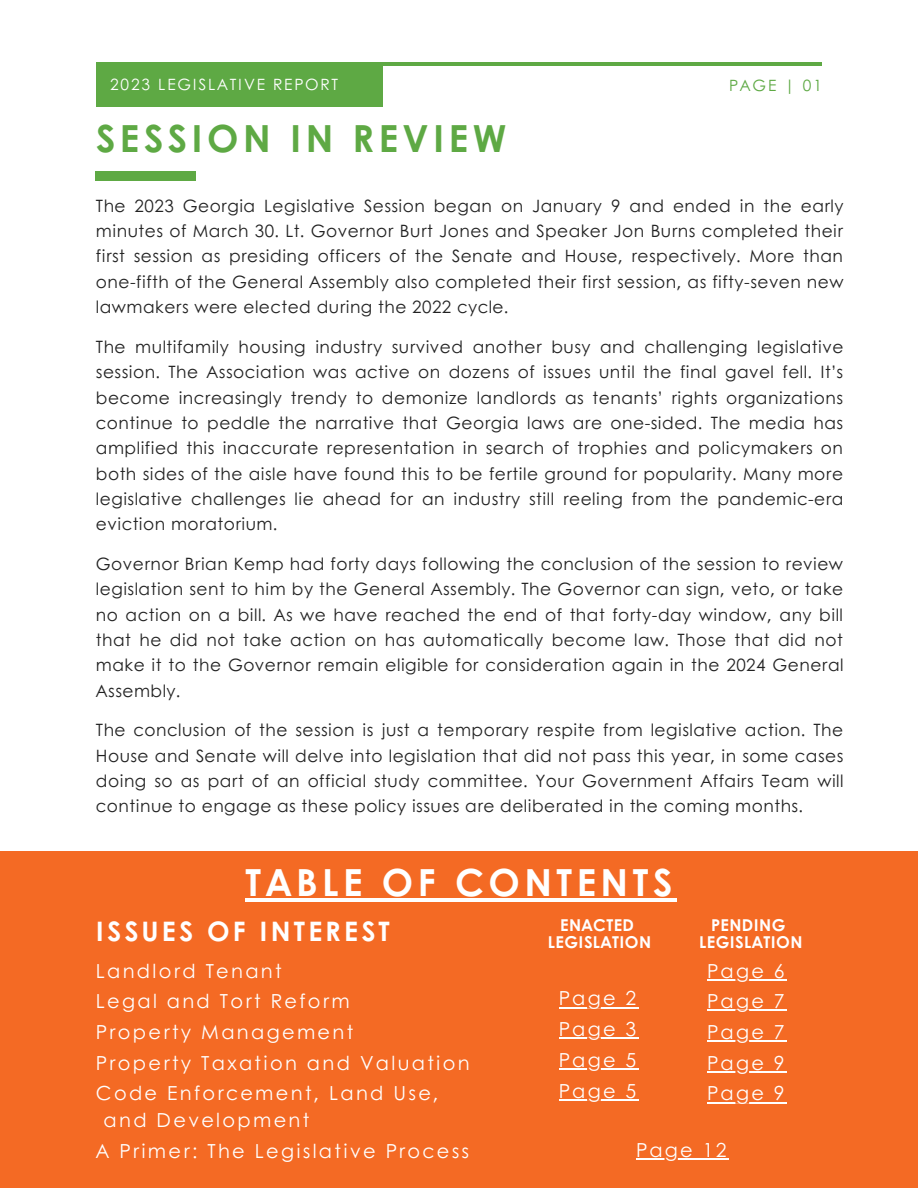
<style>
.page{position:relative;width:918px;height:1188px;background:#fff}
.page>*{position:absolute;margin:0;border:0;box-sizing:border-box;transform-origin:0 0}
.t1{font:700 37.35px "Century Gothic";letter-spacing:.12em;color:#5ea944}
.t2{font:700 37.35px "Century Gothic";letter-spacing:.12em;color:#fff}
.t3{font:700 26.85px "Century Gothic";letter-spacing:.12em;color:#fff}
.t4{font:19.35px "Century Gothic";letter-spacing:.12em;color:#fff}
.t5{font:16.95px/25.3px "Century Gothic";letter-spacing:.03em;color:#222;text-align:justify}
.t6{font:700 16.35px "Century Gothic";letter-spacing:.025em;color:#fff}
.t7{font:15.6px "Century Gothic";letter-spacing:.12em;color:#fff}
.t8{font:15.6px "Century Gothic";letter-spacing:.12em;color:#5ea944}
</style>
<div class="page">
<hr style="left:96px;top:62px;width:726px;height:4px;background:#5ea944">
<div style="left:96px;top:62px;width:287px;height:44px;background:#5ea944"></div>
<div style="left:96px;top:171px;width:100px;height:9px;background:#5ea944"></div>
<div style="left:0;top:851px;width:918px;height:337px;background:#f46a24"></div>
<hr style="left:246px;top:898px;width:431px;height:4px;background:#fff">
<hr style="left:559px;top:1007px;width:80px;height:2px;background:#fff">
<hr style="left:559px;top:1037px;width:80px;height:2px;background:#fff">
<hr style="left:559px;top:1068px;width:80px;height:2px;background:#fff">
<hr style="left:559px;top:1099px;width:80px;height:2px;background:#fff">
<hr style="left:707px;top:979px;width:80px;height:2px;background:#fff">
<hr style="left:707px;top:1010px;width:80px;height:1px;background:#fff">
<hr style="left:707px;top:1040px;width:80px;height:2px;background:#fff">
<hr style="left:707px;top:1071px;width:80px;height:2px;background:#fff">
<hr style="left:707px;top:1102px;width:80px;height:2px;background:#fff">
<hr style="left:636px;top:1158px;width:93px;height:1px;background:#fff">
<p class="t7" style="left:110px;top:72px;width:230px">2023 LEGISLATIVE REPORT</p>
<p class="t8" style="left:729px;top:73px;width:94px">PAGE | 01</p>
<p class="t1" style="left:96px;top:111px;width:412px">SESSION IN REVIEW</p>
<p class="t5" style="left:96px;top:192px;width:749px">The 2023 Georgia Legislative Session began on January 9 and ended in the early minutes of March 30. Lt. Governor Burt Jones and Speaker Jon Burns completed their first session as presiding officers of the Senate and House, respectively. More than one-fifth of the General Assembly also completed their first session, as fifty-seven new lawmakers were elected during the 2022 cycle.</p>
<p class="t5" style="left:96px;top:333px;width:749px">The multifamily housing industry survived another busy and challenging legislative session. The Association was active on dozens of issues until the final gavel fell. It’s become increasingly trendy to demonize landlords as tenants’ rights organizations continue to peddle the narrative that Georgia laws are one-sided. The media has amplified this inaccurate representation in search of trophies and policymakers on both sides of the aisle have found this to be fertile ground for popularity. Many more legislative challenges lie ahead for an industry still reeling from the pandemic-era eviction moratorium.</p>
<p class="t5" style="left:96px;top:550px;width:749px">Governor Brian Kemp had forty days following the conclusion of the session to review legislation sent to him by the General Assembly. The Governor can sign, veto, or take no action on a bill. As we have reached the end of that forty-day window, any bill that he did not take action on has automatically become law. Those that did not make it to the Governor remain eligible for consideration again in the 2024 General Assembly.</p>
<p class="t5" style="left:96px;top:717px;width:749px">The conclusion of the session is just a temporary respite from legislative action. The House and Senate will delve into legislation that did not pass this year, in some cases doing so as part of an official study committee. Your Government Affairs Team will continue to engage as these policy issues are deliberated in the coming months.</p>
<p class="t2" style="left:246px;top:854px;width:428px">TABLE OF CONTENTS</p>
<p class="t3" style="left:96px;top:911px;width:295px">ISSUES OF INTEREST</p>
<p class="t6" style="left:560px;top:913px;width:75px">ENACTED</p>
<p class="t6" style="left:548px;top:930px;width:105px">LEGISLATION</p>
<p class="t6" style="left:711px;top:913px;width:76px">PENDING</p>
<p class="t6" style="left:699px;top:930px;width:105px">LEGISLATION</p>
<p class="t4" style="left:96px;top:956px;width:187px">Landlord Tenant</p>
<p class="t4" style="left:96px;top:987px;width:255px">Legal and Tort Reform</p>
<p class="t4" style="left:96px;top:1017px;width:259px">Property Management</p>
<p class="t4" style="left:96px;top:1048px;width:375px">Property Taxation and Valuation</p>
<p class="t4" style="left:96px;top:1079px;width:344px">Code Enforcement, Land Use,</p>
<p class="t4" style="left:104px;top:1106px;width:207px">and Development</p>
<p class="t4" style="left:96px;top:1136px;width:375px">A Primer: The Legislative Process</p>
<p class="t4" style="left:707px;top:956px;width:79px">Page 6</p>
<p class="t4" style="left:707px;top:987px;width:79px">Page 7</p>
<p class="t4" style="left:707px;top:1017px;width:79px">Page 7</p>
<p class="t4" style="left:707px;top:1048px;width:79px">Page 9</p>
<p class="t4" style="left:707px;top:1079px;width:79px">Page 9</p>
<p class="t4" style="left:636px;top:1135px;width:92px">Page 12</p>
<p class="t4" style="left:559px;top:984px;width:79px">Page 2</p>
<p class="t4" style="left:559px;top:1014px;width:79px">Page 3</p>
<p class="t4" style="left:559px;top:1045px;width:79px">Page 5</p>
<p class="t4" style="left:559px;top:1076px;width:79px">Page 5</p>
</div>
